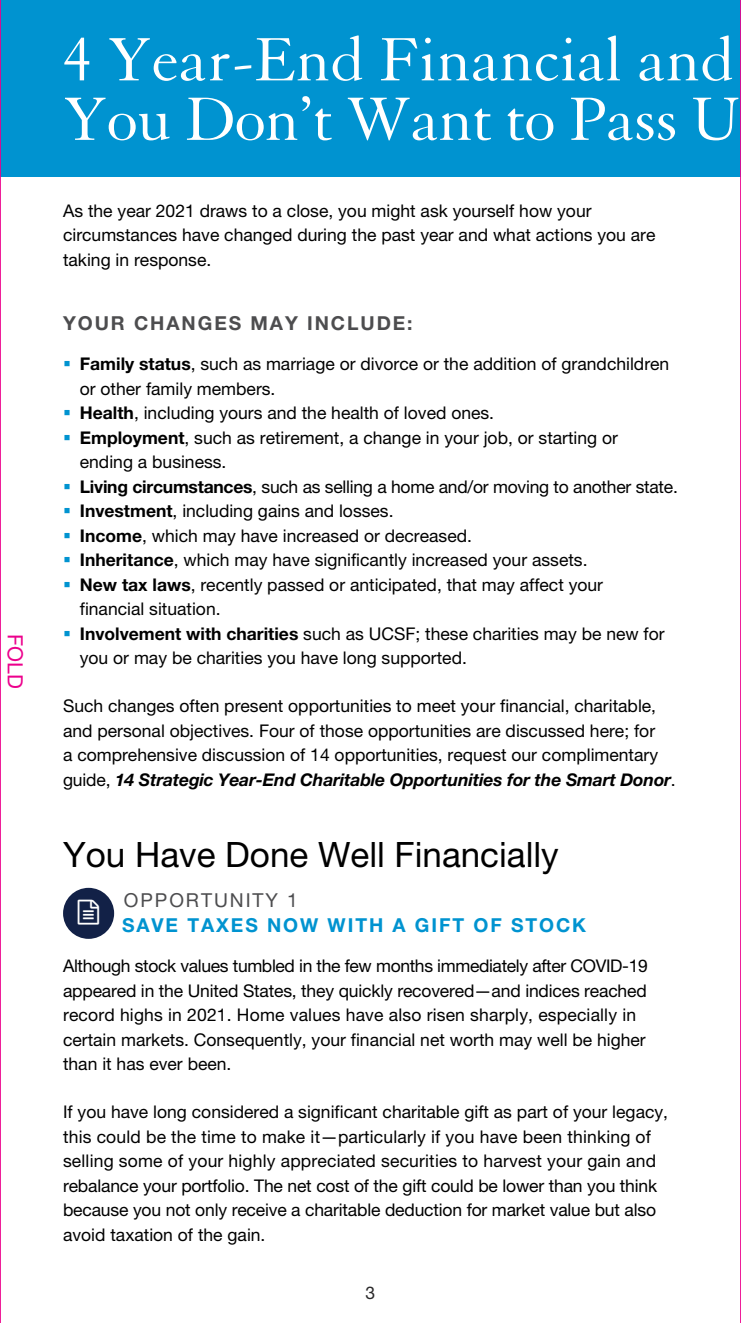
<style>
.page{position:relative;width:741px;height:1323px;background:#fff}
.page>*{position:absolute;margin:0;border:0;box-sizing:border-box;transform-origin:0 0}
.t1{font:66.5px/59.5px "Granjon";color:#fff}
.t2{font:35px "Helvetica Neue";color:#000}
.t3{font:21px "Helvetica Neue";color:#ec008c}
.t4{font:700 19.25px "Helvetica Neue";letter-spacing:.1em;color:#0093d0}
.t5{font:700 19.25px "Helvetica Neue";letter-spacing:.1em;color:#4d4d4f}
.t6{font:19.25px "Helvetica Neue";letter-spacing:.1em;color:#4d4d4f}
.t7{font:17.5px/24.5px "Helvetica Neue";color:#000}
.t8{font:17.5px "Helvetica Neue";color:#292829}
.s1{color:#0093d0}
.s2{font-weight:700}
.s3{font-weight:700;font-style:italic}
</style>
<div class="page">
<div style="left:63px;top:888px;width:51px;height:51px;background:#122147;border-radius:50%"></div>
<div style="left:0;top:0;width:740px;height:176px;background:#0093d0"></div>
<hr style="left:0;top:0;width:1px;height:1323px;background:#ec008c">
<hr style="left:739px;top:0;width:1px;height:1323px;background:#ec008c">
<p class="t3" style="left:28px;top:634px;width:56px;rotate:90deg">FOLD</p>
<h1 class="t1" style="left:63px;top:32px;width:678px">4 Year-End Financial and<br>You Don’t Want to Pass U</h1>
<p class="t7" style="left:63px;top:198px;width:593px">As the year 2021 draws to a close, you might ask yourself how your circumstances have changed during the past year and what actions you are taking in response.</p>
<p class="t5" style="left:63px;top:311px;width:351px">YOUR CHANGES MAY INCLUDE:</p>
<p class="t7" style="left:80px;top:351px;width:590px;text-indent:-17px"><span class="s1">▪</span> <span class="s2">Family status</span>, such as marriage or divorce or the addition of grandchildren or other family members.</p>
<p class="t7" style="left:63px;top:400px;width:432px"><span class="s1">▪</span> <span class="s2">Health</span>, including yours and the health of loved ones.</p>
<p class="t7" style="left:80px;top:425px;width:539px;text-indent:-17px"><span class="s1">▪</span> <span class="s2">Employment</span>, such as retirement, a change in your job, or starting or ending a business.</p>
<p class="t7" style="left:63px;top:474px;width:616px"><span class="s1">▪</span> <span class="s2">Living circumstances</span>, such as selling a home and/or moving to another state.</p>
<p class="t7" style="left:63px;top:498px;width:332px"><span class="s1">▪</span> <span class="s2">Investment</span>, including gains and losses.</p>
<p class="t7" style="left:63px;top:523px;width:410px"><span class="s1">▪</span> <span class="s2">Income</span>, which may have increased or decreased.</p>
<p class="t7" style="left:63px;top:547px;width:525px"><span class="s1">▪</span> <span class="s2">Inheritance</span>, which may have significantly increased your assets.</p>
<p class="t7" style="left:80px;top:572px;width:524px;text-indent:-17px"><span class="s1">▪</span> <span class="s2">New tax laws</span>, recently passed or anticipated, that may affect your financial situation.</p>
<p class="t7" style="left:80px;top:621px;width:586px;text-indent:-17px"><span class="s1">▪</span> <span class="s2">Involvement with charities</span> such as UCSF; these charities may be new for you or may be charities you have long supported.</p>
<p class="t7" style="left:63px;top:694px;width:614px">Such changes often present opportunities to meet your financial, charitable, and personal objectives. Four of those opportunities are discussed here; for<br>a comprehensive discussion of 14 opportunities, request our complimentary guide, <span class="s3">14 Strategic Year-End Charitable Opportunities for the Smart Donor</span>.</p>
<h2 class="t2" style="left:63px;top:834px;width:497px">You Have Done Well Financially</h2>
<p class="t6" style="left:124px;top:889px;width:175px">OPPORTUNITY 1</p>
<p class="t4" style="left:122px;top:913px;width:465px">SAVE TAXES NOW WITH A GIFT OF STOCK</p>
<p class="t7" style="left:63px;top:953px;width:586px">Although stock values tumbled in the few months immediately after COVID-19 appeared in the United States, they quickly recovered—and indices reached record highs in 2021. Home values have also risen sharply, especially in certain markets. Consequently, your financial net worth may well be higher than it has ever been.</p>
<p class="t7" style="left:63px;top:1100px;width:606px">If you have long considered a significant charitable gift as part of your legacy, this could be the time to make it—particularly if you have been thinking of selling some of your highly appreciated securities to harvest your gain and rebalance your portfolio. The net cost of the gift could be lower than you think because you not only receive a charitable deduction for market value but also avoid taxation of the gain.</p>
<p class="t8" style="left:365px;top:1283px;width:11px">3</p>
</div>
